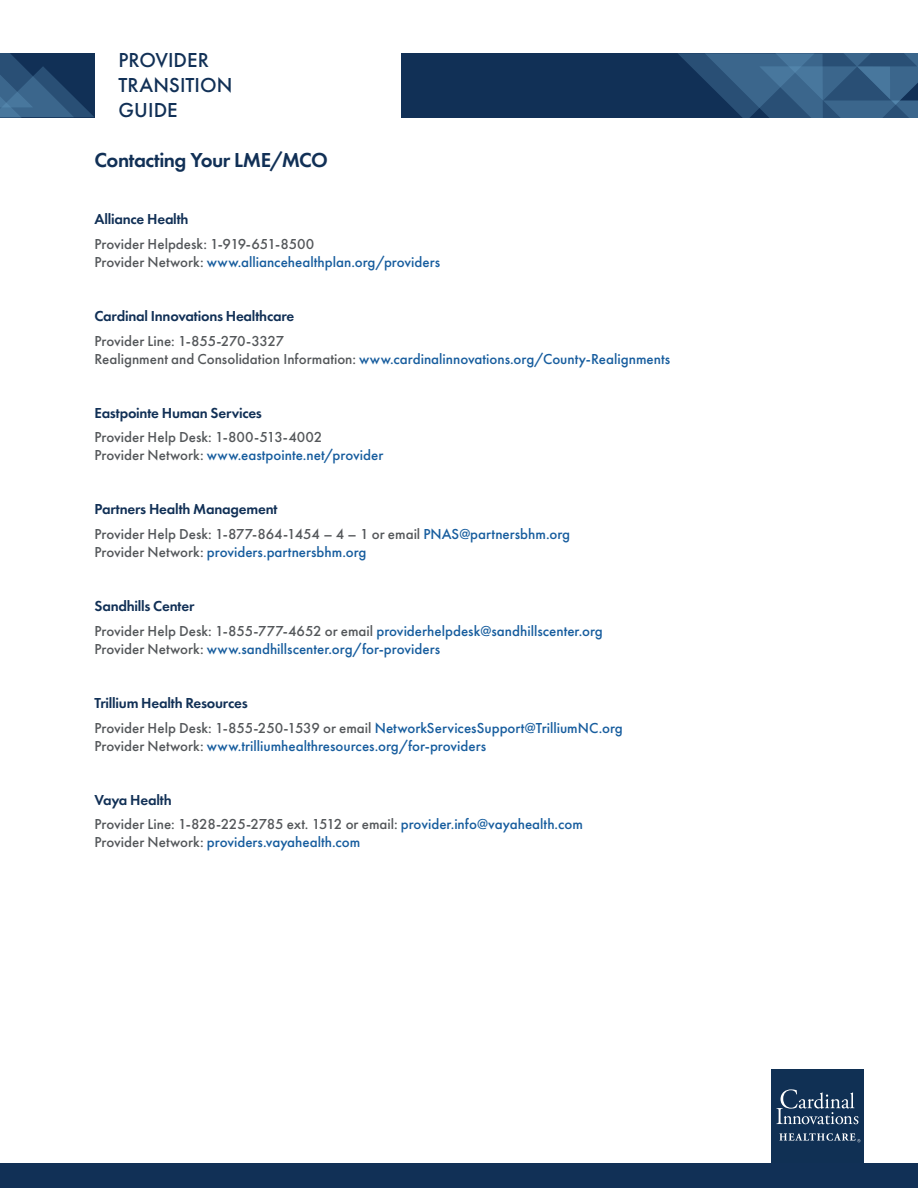
<style>
.page{position:relative;width:918px;height:1188px;background:#fff}
.page>*{position:absolute;margin:0;border:0;box-sizing:border-box;transform-origin:0 0}
.Header_Headline{font:500 21px "Futura PT";color:#113056}
.Subheadline{font:600 21px "Futura PT";letter-spacing:-.025em;color:#113056}
.Contact_Info_Bold{font:500 15px "Futura PT";color:#175d9e}
.Contact_Info_Bold-2{font:500 15px "Futura PT";color:#54575a}
.Teal_Headline{font:600 15px "Futura PT";letter-spacing:-.015em;color:#113056}
.s1{color:#54575a}
.s2{color:#175d9e}
</style>
<div class="page">
<div style="left:771px;top:1069px;width:93px;height:94px;background:#103054"></div>
<svg style="left:776px;top:1089px;width:82px;height:35px"></svg>
<svg style="left:779px;top:1133px;width:81px;height:9px"></svg>
<div style="left:0;top:1163px;width:918px;height:25px;background:#113056"></div>
<div style="left:402px;top:53px;width:516px;height:64px;background:#113056"></div>
<svg style="left:678px;top:53px;width:240px;height:64px;background:#30587e"></svg>
<svg style="left:0;top:53px;width:94px;height:64px;background:#264b71"></svg>
<p class="Header_Headline" style="left:119px;top:47px;width:92px">PROVIDER</p>
<p class="Header_Headline" style="left:119px;top:73px;width:115px">TRANSITION</p>
<p class="Header_Headline" style="left:119px;top:98px;width:61px">GUIDE</p>
<p class="Subheadline" style="left:94px;top:147px;width:235px">Contacting Your LME/MCO</p>
<p class="Teal_Headline" style="left:94px;top:210px;width:96px">Alliance Health</p>
<p class="Contact_Info_Bold-2" style="left:94px;top:235px;width:221px">Provider Helpdesk: 1-919-651-8500</p>
<p class="Contact_Info_Bold" style="left:94px;top:253px;width:347px"><span class="s1">Provider Network:</span> www.alliancehealthplan.org/providers</p>
<p class="Teal_Headline" style="left:94px;top:306px;width:201px">Cardinal Innovations Healthcare</p>
<p class="Contact_Info_Bold-2" style="left:94px;top:332px;width:191px">Provider Line: 1-855-270-3327</p>
<p class="Contact_Info_Bold" style="left:94px;top:350px;width:577px"><span class="s1">Realignment and Consolidation Information:</span> www.cardinalinnovations.org/County-Realignments</p>
<p class="Teal_Headline" style="left:94px;top:403px;width:169px">Eastpointe Human Services</p>
<p class="Contact_Info_Bold-2" style="left:94px;top:428px;width:229px">Provider Help Desk: 1-800-513-4002</p>
<p class="Contact_Info_Bold" style="left:94px;top:446px;width:290px"><span class="s1">Provider Network:</span> www.eastpointe.net/provider</p>
<p class="Teal_Headline" style="left:94px;top:500px;width:185px">Partners Health Management</p>
<p class="Contact_Info_Bold-2" style="left:94px;top:525px;width:477px">Provider Help Desk: 1-877-864-1454 – 4 – 1 or email <span class="s2">PNAS@partnersbhm.org</span></p>
<p class="Contact_Info_Bold" style="left:94px;top:543px;width:274px"><span class="s1">Provider Network:</span> providers.partnersbhm.org</p>
<p class="Teal_Headline" style="left:94px;top:597px;width:101px">Sandhills Center</p>
<p class="Contact_Info_Bold-2" style="left:94px;top:622px;width:510px">Provider Help Desk: 1-855-777-4652 or email <span class="s2">providerhelpdesk@sandhillscenter.org</span></p>
<p class="Contact_Info_Bold" style="left:94px;top:640px;width:347px"><span class="s1">Provider Network:</span> www.sandhillscenter.org/for-providers</p>
<p class="Teal_Headline" style="left:94px;top:693px;width:155px">Trillium Health Resources</p>
<p class="Contact_Info_Bold-2" style="left:94px;top:719px;width:530px">Provider Help Desk: 1-855-250-1539 or email <span class="s2">NetworkServicesSupport@TrilliumNC.org</span></p>
<p class="Contact_Info_Bold" style="left:94px;top:737px;width:393px"><span class="s1">Provider Network:</span> www.trilliumhealthresources.org/for-providers</p>
<p class="Teal_Headline" style="left:94px;top:790px;width:79px">Vaya Health</p>
<p class="Contact_Info_Bold-2" style="left:94px;top:815px;width:490px">Provider Line: 1-828-225-2785 ext. 1512 or email: <span class="s2">provider.info@vayahealth.com</span></p>
<p class="Contact_Info_Bold" style="left:94px;top:833px;width:267px"><span class="s1">Provider Network:</span> providers.vayahealth.com</p>
</div>
